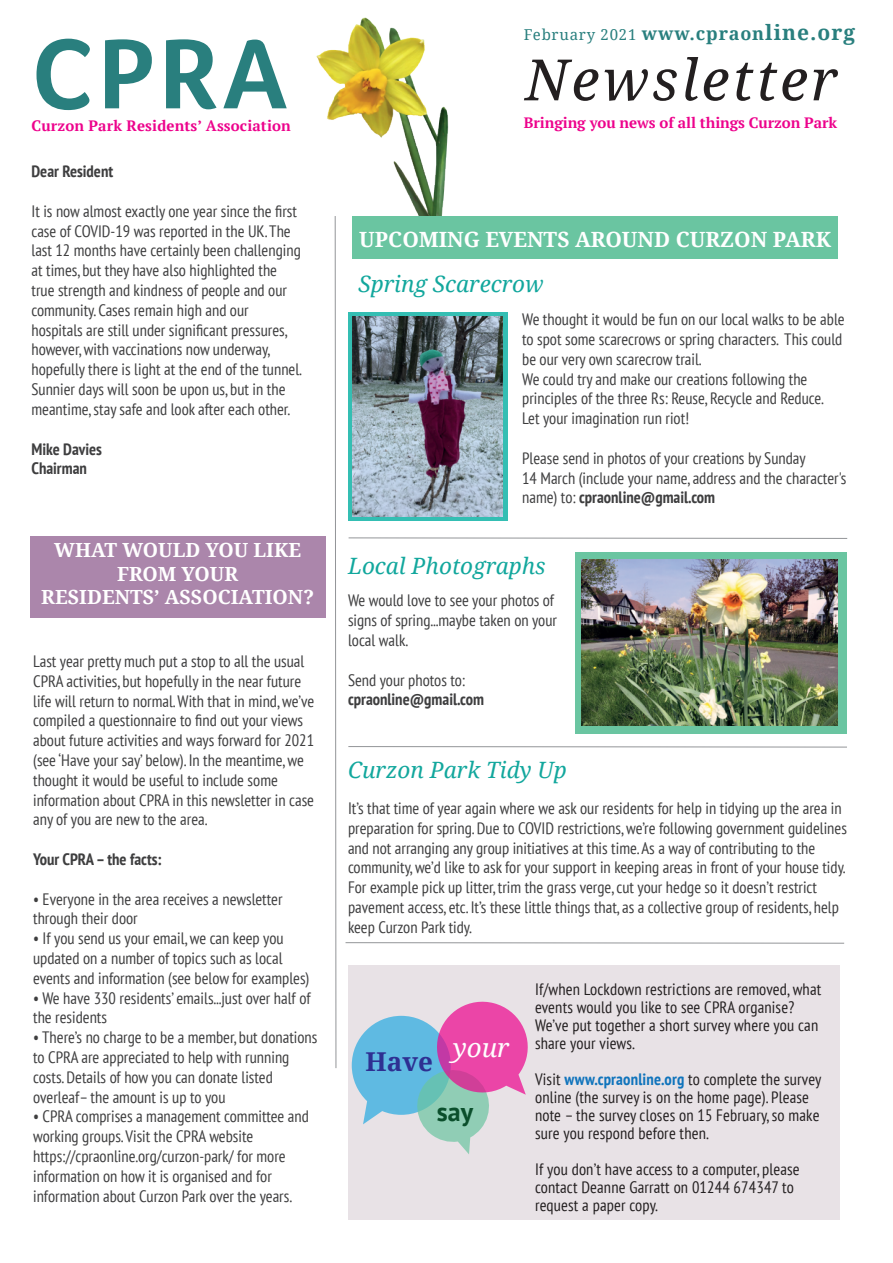
<style>
.page{position:relative;width:893px;height:1263px;background:#fff}
.page>*{position:absolute;margin:0;border:0;box-sizing:border-box;transform-origin:0 0}
.t1{font:700 102px "Foco";color:#297f7e}
.t2{font:700 25.95px "Droid Serif";color:#2e3092}
.t3{font:italic 25.95px "Droid Serif";color:#fff}
.t4{font:700 25.95px "PT Sans";color:#0b4f2c}
.t5{font:italic 22.5px "Droid Serif";color:#12a79d}
.t6{font:700 21px "Droid Serif";color:#fff}
.t7{font:700 19.5px/23.4px "Droid Serif";color:#fff;text-align:center}
.t8{font:condensed 16.5px/19.8px "PT Sans";color:#3e3e3f}
.t9{font:condensed 16.5px/18px "PT Sans";letter-spacing:.01em;color:#231f20}
.t10{font:700 condensed 16.5px/19.8px "PT Sans";color:#3e3e3f}
.t11{font:700 15px "PT Serif";letter-spacing:-.005em;color:#ed028c}
.t12{font:15px "Droid Serif";letter-spacing:.05em;color:#297f7e}
.s1{font-weight:700;font-size:18px}
.s2{font-weight:700;font-size:21px}
.s3{font-weight:700}
.s4{font-weight:700;color:#1074bc}
</style>
<div class="page">
<div style="left:576px;top:552px;width:271px;height:181px;background:#6ac5a1"></div>
<div style="left:348px;top:312px;width:160px;height:208px;background:#34beb3"></div>
<svg style="left:524px;top:60px;width:74px;height:41px"></svg>
<svg style="left:604px;top:69px;width:73px;height:32px"></svg>
<svg style="left:685px;top:57px;width:13px;height:44px"></svg>
<svg style="left:704px;top:69px;width:24px;height:32px"></svg>
<svg style="left:736px;top:63px;width:17px;height:38px"></svg>
<svg style="left:760px;top:63px;width:47px;height:38px"></svg>
<svg style="left:813px;top:69px;width:25px;height:31px"></svg>
<div style="left:30px;top:536px;width:296px;height:82px;background:#ab86ab"></div>
<svg style="left:334px;top:241px;width:3px;height:827px"></svg>
<svg style="left:348px;top:537px;width:500px;height:2px"></svg>
<svg style="left:348px;top:746px;width:499px;height:2px"></svg>
<svg style="left:345px;top:942px;width:500px;height:2px"></svg>
<div style="left:348px;top:965px;width:491px;height:254px;background:#e8e2e6"></div>
<img style="left:316px;top:17px;width:144px;height:224px">
<div style="left:352px;top:217px;width:486px;height:42px;background:#6ac5a1"></div>
<img style="left:352px;top:317px;width:151px;height:199px">
<img style="left:581px;top:559px;width:257px;height:166px">
<svg style="left:352px;top:1002px;width:176px;height:152px"></svg>
<p class="t12" style="left:524px;top:24px;width:333px">February 2021 <span class="s1">www.cpraon</span><span class="s2">line.org</span></p>
<h1 class="t1" style="left:32px;top:6px;width:257px">CPRA</h1>
<p class="t11" style="left:32px;top:116px;width:261px">Curzon Park Residents’ Association</p>
<p class="t11" style="left:524px;top:113px;width:315px">Bringing you news of all things Curzon Park</p>
<p class="t10" style="left:32px;top:161px;width:83px">Dear Resident</p>
<p class="t8" style="left:32px;top:201px;width:272px">It is now almost exactly one year since the first case of COVID-19 was reported in the UK. The last 12 months have certainly been challenging at times, but they have also highlighted the true strength and kindness of people and our community. Cases remain high and our hospitals are still under significant pressures, however, with vaccinations now underway, hopefully there is light at the end of the tunnel.<br>Sunnier days will soon be upon us, but in the meantime, stay safe and look after each other.</p>
<p class="t10" style="left:32px;top:438px;width:72px">Mike Davies<br>Chairman</p>
<p class="t7" style="left:41px;top:538px;width:274px">WHAT WOULD YOU LIKE<br>FROM YOUR<br>RESIDENTS’ ASSOCIATION?</p>
<p class="t8" style="left:33px;top:651px;width:283px">Last year pretty much put a stop to all the usual CPRA activities, but hopefully in the near future life will return to normal. With that in mind, we’ve compiled a questionnaire to find out your views about future activities and ways forward for 2021 (see ‘Have your say’ below). In the meantime, we thought it would be useful to include some information about CPRA in this newsletter in case any of you are new to the area.</p>
<p class="t10" style="left:33px;top:849px;width:130px">Your CPRA – the facts:</p>
<p class="t8" style="left:33px;top:888px;width:251px">• Everyone in the area receives a newsletter through their door</p>
<p class="t8" style="left:33px;top:928px;width:278px">• If you send us your email, we can keep you updated on a number of topics such as local events and information (see below for examples)</p>
<p class="t8" style="left:33px;top:987px;width:279px">• We have 330 residents’ emails...just over half of the residents</p>
<p class="t8" style="left:33px;top:1027px;width:286px">• There’s no charge to be a member, but donations to CPRA are appreciated to help with running costs. Details of how you can donate listed overleaf– the amount is up to you</p>
<p class="t8" style="left:33px;top:1106px;width:277px">• CPRA comprises a management committee and working groups. Visit the CPRA website https://cpraonline.org/curzon-park/ for more information on how it is organised and for information about Curzon Park over the years.</p>
<p class="t6" style="left:359px;top:225px;width:473px">UPCOMING EVENTS AROUND CURZON PARK</p>
<h3 class="t5" style="left:358px;top:268px;width:187px">Spring Scarecrow</h3>
<p class="t8" style="left:522px;top:309px;width:324px">We thought it would be fun on our local walks to be able to spot some scarecrows or spring characters. This could be our very own scarecrow trail.<br>We could try and make our creations following the principles of the three Rs: Reuse, Recycle and Reduce.<br>Let your imagination run riot!</p>
<p class="t8" style="left:522px;top:448px;width:326px">Please send in photos of your creations by Sunday<br>14 March (include your name, address and the character's name) to: <span class="s3">cpraonline@gmail.com</span></p>
<h3 class="t5" style="left:348px;top:550px;width:199px">Local Photographs</h3>
<p class="t8" style="left:348px;top:590px;width:211px">We would love to see your photos of signs of spring...maybe taken on your local walk.</p>
<p class="t8" style="left:348px;top:669px;width:119px">Send your photos to:</p>
<p class="t10" style="left:348px;top:689px;width:138px">cpraonline@gmail.com</p>
<h3 class="t5" style="left:348px;top:754px;width:220px">Curzon Park Tidy Up</h3>
<p class="t8" style="left:348px;top:798px;width:500px">It’s that time of year again where we ask our residents for help in tidying up the area in preparation for spring. Due to COVID restrictions, we’re following government guidelines and not arranging any group initiatives at this time. As a way of contributing to the community, we’d like to ask for your support in keeping areas in front of your house tidy.<br>For example pick up litter, trim the grass verge, cut your hedge so it doesn’t restrict pavement access, etc. It’s these little things that, as a collective group of residents, help keep Curzon Park tidy.</p>
<h2 class="t2" style="left:365px;top:1044px;width:69px">Have</h2>
<h2 class="t3" style="left:453px;top:1029px;width:58px">your</h2>
<h2 class="t4" style="left:437px;top:1094px;width:38px">say</h2>
<p class="t9" style="left:535px;top:980px;width:288px">If/when Lockdown restrictions are removed, what events would you like to see CPRA organise?<br>We’ve put together a short survey where you can share your views.</p>
<p class="t9" style="left:535px;top:1070px;width:288px">Visit <span class="s4">www.cpraonline.org</span> to complete the survey online (the survey is on the home page). Please note – the survey closes on 15 February, so make sure you respond before then.</p>
<p class="t9" style="left:535px;top:1160px;width:266px">If you don’t have access to a computer, please contact Deanne Garratt on 01244 674347 to request a paper copy.</p>
</div>
